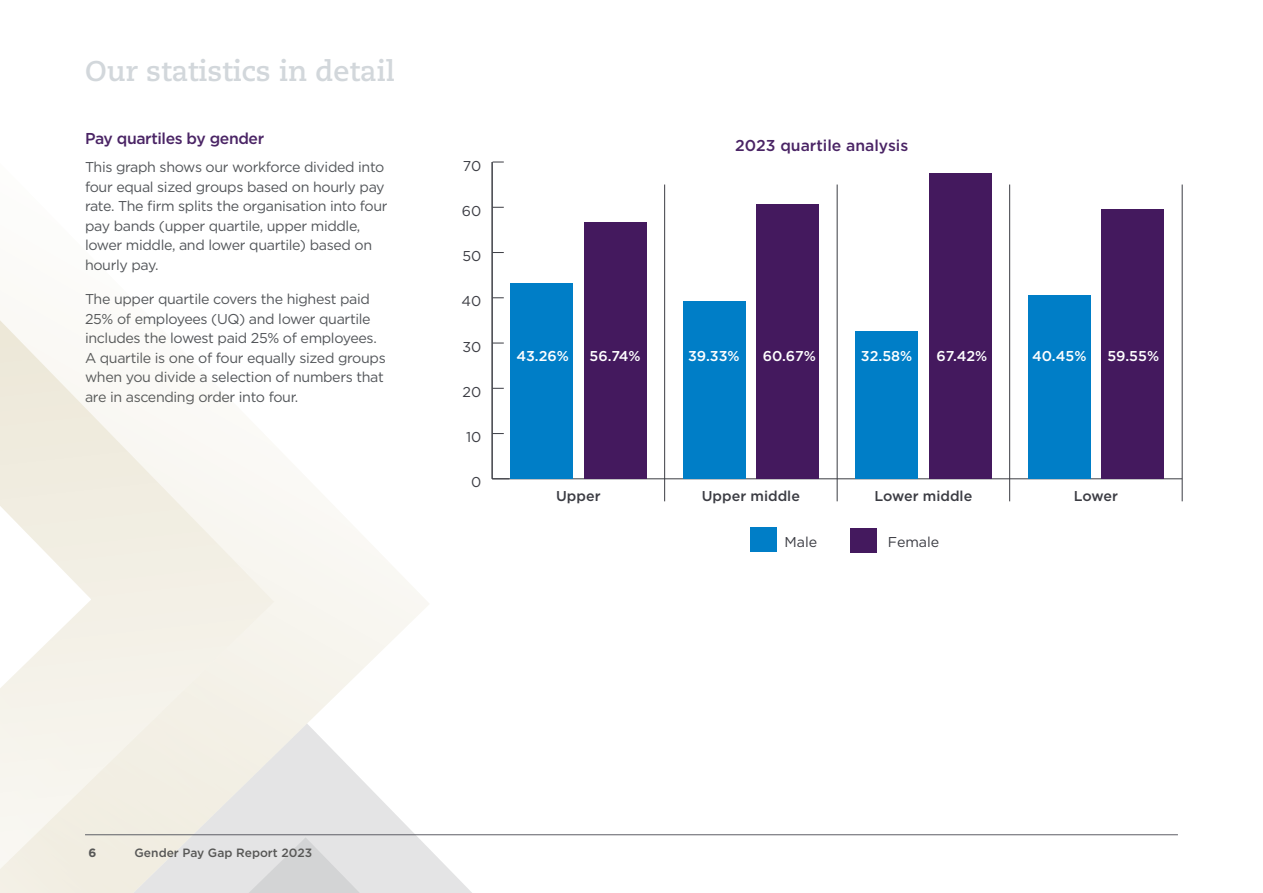
<style>
.page{position:relative;width:1263px;height:893px;background:#fff}
.page>*{position:absolute;margin:0;border:0;box-sizing:border-box;transform-origin:0 0}
.t1{font:700 28.5px "Caecilia LT Std";color:#d2d7db}
.t2{font:500 15.75px "Gotham";letter-spacing:-.02em;color:#4a2465}
.t3{font:500 15.75px "Gotham";color:#4a2465}
.t4{font:14.25px/19.5px "Gotham";letter-spacing:-.025em;color:#53565a}
.t5{font:500 14.25px "Gotham";color:#fff}
.t6{font:500 14.25px "Gotham";color:#3b3c43}
.t7{font:14.25px "Gotham";color:#3b3c43}
.t8{font:500 12px "Gotham";color:#575756}
.t9{font:700 12px "Gotham";color:#575756}
</style>
<div class="page">
<hr style="left:492px;top:478px;width:690px;height:1px;background:#3b3c43">
<hr style="left:664px;top:185px;width:1px;height:316px;background:#3b3c43">
<hr style="left:837px;top:185px;width:1px;height:316px;background:#3b3c43">
<hr style="left:1009px;top:185px;width:1px;height:316px;background:#3b3c43">
<hr style="left:1182px;top:185px;width:1px;height:316px;background:#3b3c43">
<hr style="left:492px;top:162px;width:1px;height:317px;background:#3b3c43">
<svg style="left:493px;top:478px;width:16px;height:1px"></svg>
<svg style="left:492px;top:433px;width:12px;height:1px"></svg>
<svg style="left:492px;top:388px;width:12px;height:1px"></svg>
<svg style="left:492px;top:343px;width:12px;height:1px"></svg>
<svg style="left:492px;top:297px;width:12px;height:1px"></svg>
<svg style="left:492px;top:252px;width:12px;height:1px"></svg>
<svg style="left:492px;top:207px;width:12px;height:1px"></svg>
<svg style="left:492px;top:162px;width:12px;height:1px"></svg>
<div style="left:850px;top:528px;width:27px;height:24px;background:#44195e"></div>
<div style="left:584px;top:222px;width:62px;height:257px;background:#44195e"></div>
<div style="left:756px;top:204px;width:63px;height:275px;background:#44195e"></div>
<div style="left:929px;top:174px;width:62px;height:305px;background:#44195e"></div>
<div style="left:1101px;top:209px;width:63px;height:270px;background:#44195e"></div>
<div style="left:750px;top:527px;width:26px;height:25px;background:#007ec7"></div>
<div style="left:511px;top:283px;width:62px;height:196px;background:#007ec7"></div>
<div style="left:683px;top:301px;width:62px;height:178px;background:#007ec7"></div>
<div style="left:855px;top:331px;width:63px;height:148px;background:#007ec7"></div>
<div style="left:1028px;top:296px;width:62px;height:183px;background:#007ec7"></div>
<svg style="left:293px;top:495px;width:136px;height:210px"></svg>
<svg style="left:293px;top:705px;width:436px;height:131px"></svg>
<svg style="left:0;top:320px;width:293px;height:499px"></svg>
<svg style="left:0;top:819px;width:610px;height:74px"></svg>
<hr style="left:85px;top:834px;width:1093px;height:1px;background:#5d5e65">
<h1 class="t1" style="left:85px;top:55px;width:311px">Our statistics in detail</h1>
<p class="t2" style="left:85px;top:129px;width:181px">Pay quartiles by gender</p>
<p class="t4" style="left:85px;top:157px;width:304px">This graph shows our workforce divided into four equal sized groups based on hourly pay rate. The firm splits the organisation into four pay bands (upper quartile, upper middle, lower middle, and lower quartile) based on hourly pay.</p>
<p class="t4" style="left:85px;top:289px;width:302px">The upper quartile covers the highest paid 25% of employees (UQ) and lower quartile includes the lowest paid 25% of employees.<br>A quartile is one of four equally sized groups when you divide a selection of numbers that are in ascending order into four.</p>
<p class="t7" style="left:463px;top:156px;width:20px">70</p>
<p class="t7" style="left:462px;top:202px;width:21px">60</p>
<p class="t7" style="left:462px;top:247px;width:20px">50</p>
<p class="t7" style="left:462px;top:292px;width:21px">40</p>
<p class="t7" style="left:462px;top:337px;width:20px">30</p>
<p class="t7" style="left:463px;top:383px;width:20px">20</p>
<p class="t7" style="left:466px;top:428px;width:17px">10</p>
<p class="t7" style="left:471px;top:473px;width:12px">0</p>
<p class="t3" style="left:735px;top:135px;width:174px">2023 quartile analysis</p>
<p class="t5" style="left:516px;top:347px;width:54px">43.26%</p>
<p class="t5" style="left:589px;top:347px;width:53px">56.74%</p>
<p class="t5" style="left:688px;top:347px;width:53px">39.33%</p>
<p class="t5" style="left:763px;top:347px;width:55px">60.67%</p>
<p class="t5" style="left:861px;top:347px;width:53px">32.58%</p>
<p class="t5" style="left:937px;top:347px;width:52px">67.42%</p>
<p class="t5" style="left:1032px;top:347px;width:56px">40.45%</p>
<p class="t5" style="left:1107px;top:347px;width:53px">59.55%</p>
<p class="t6" style="left:556px;top:486px;width:46px">Upper</p>
<p class="t6" style="left:702px;top:486px;width:100px">Upper middle</p>
<p class="t6" style="left:874px;top:486px;width:99px">Lower middle</p>
<p class="t6" style="left:1074px;top:486px;width:46px">Lower</p>
<p class="t7" style="left:784px;top:533px;width:34px">Male</p>
<p class="t7" style="left:888px;top:533px;width:53px">Female</p>
<p class="t9" style="left:89px;top:845px;width:9px">6</p>
<p class="t8" style="left:135px;top:845px;width:179px">Gender Pay Gap Report 2023</p>
</div>
